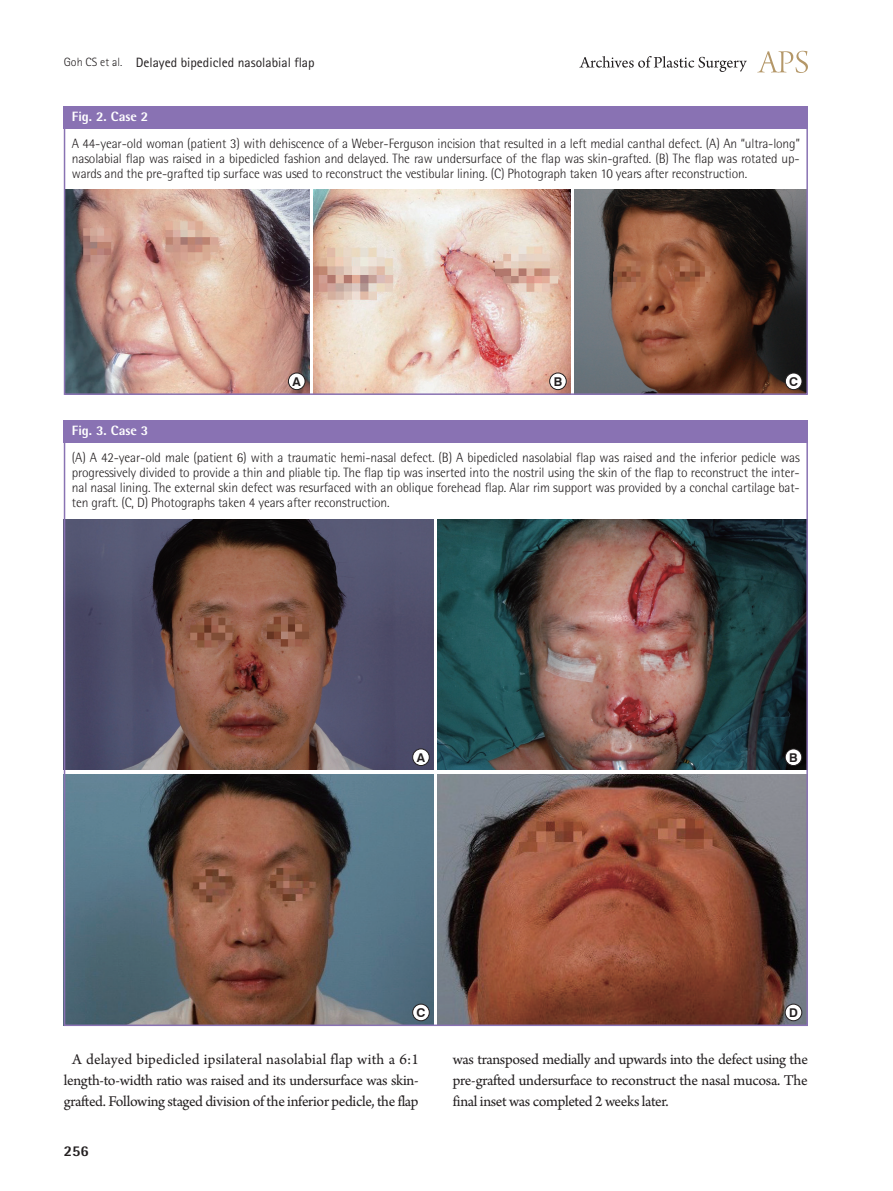
<style>
.page{position:relative;width:893px;height:1191px;background:#fff}
.page>*{position:absolute;margin:0;border:0;box-sizing:border-box;transform-origin:0 0}
.본문{font:15.75px/21px "Arno Pro";letter-spacing:-.02em;color:#231f20;text-align:center}
.t1{font:800 15px "Rotis Semi Sans Std";color:#231f20}
.그림설명{font:300 13.5px/15px "Rotis Semi Sans Std";letter-spacing:-.01em;color:#231f20;text-align:justify}
.t2{font:13.5px "Rotis Sans Serif Std";color:#231f20}
.표그림제목{font:800 13.5px "Rotis Semi Sans Std";color:#fff}
.t3{font:700 12.15px "Swiss 721 BT";color:#231f20}
.s1{font-weight:300;font-size:12px}
</style>
<div class="page">
<svg style="left:757px;top:51px;width:51px;height:22px"></svg>
<svg style="left:579px;top:56px;width:168px;height:16px"></svg>
<div style="left:64px;top:106px;width:744px;height:23px;background:#8972b3"></div>
<img style="left:67px;top:190px;width:242px;height:202px">
<img style="left:314px;top:190px;width:257px;height:202px">
<img style="left:575px;top:190px;width:230px;height:202px">
<div style="left:288px;top:373px;width:17px;height:16px;background:#fff;border-radius:50%"></div>
<div style="left:288px;top:373px;width:17px;height:17px;border:1px solid #231f20;border-radius:50%"></div>
<div style="left:550px;top:373px;width:16px;height:16px;background:#fff;border-radius:50%"></div>
<div style="left:549px;top:373px;width:17px;height:17px;border:1px solid #231f20;border-radius:50%"></div>
<div style="left:785px;top:373px;width:17px;height:16px;background:#fff;border-radius:50%"></div>
<div style="left:785px;top:373px;width:17px;height:17px;border:1px solid #231f20;border-radius:50%"></div>
<div style="left:64px;top:106px;width:744px;height:289px;border:2px solid #8972b3"></div>
<div style="left:64px;top:420px;width:744px;height:23px;background:#8972b3"></div>
<img style="left:67px;top:519px;width:367px;height:251px">
<img style="left:67px;top:774px;width:367px;height:249px">
<img style="left:438px;top:519px;width:367px;height:251px">
<img style="left:438px;top:774px;width:367px;height:249px">
<div style="left:413px;top:749px;width:16px;height:16px;background:#fff;border-radius:50%"></div>
<div style="left:412px;top:748px;width:17px;height:17px;border:1px solid #231f20;border-radius:50%"></div>
<div style="left:413px;top:1004px;width:16px;height:16px;background:#fff;border-radius:50%"></div>
<div style="left:412px;top:1004px;width:17px;height:17px;border:1px solid #231f20;border-radius:50%"></div>
<div style="left:785px;top:749px;width:17px;height:16px;background:#fff;border-radius:50%"></div>
<div style="left:785px;top:748px;width:17px;height:17px;border:1px solid #231f20;border-radius:50%"></div>
<div style="left:785px;top:1004px;width:17px;height:16px;background:#fff;border-radius:50%"></div>
<div style="left:785px;top:1004px;width:17px;height:17px;border:1px solid #231f20;border-radius:50%"></div>
<p class="t2" style="left:64px;top:54px;width:252px"><span class="s1">Goh CS et al.</span> Delayed bipedicled nasolabial flap</p>
<p class="표그림제목" style="left:72px;top:108px;width:78px">Fig. 2. Case 2</p>
<p class="그림설명" style="left:72px;top:136px;width:729px">A 44-year-old woman (patient 3) with dehiscence of a Weber-Ferguson incision that resulted in a left medial canthal defect. (A) An “ultra-long” nasolabial flap was raised in a bipedicled fashion and delayed. The raw undersurface of the flap was skin-grafted. (B) The flap was rotated up&shy;wards and the pre-grafted tip surface was used to reconstruct the vestibular lining. (C) Photograph taken 10 years after reconstruction.</p>
<p class="t3" style="left:293px;top:374px;width:10px">A</p>
<p class="t3" style="left:554px;top:374px;width:10px">B</p>
<p class="t3" style="left:789px;top:374px;width:10px">C</p>
<p class="표그림제목" style="left:72px;top:422px;width:78px">Fig. 3. Case 3</p>
<p class="그림설명" style="left:72px;top:450px;width:729px">(A) A 42-year-old male (patient 6) with a traumatic hemi-nasal defect. (B) A bipedicled nasolabial flap was raised and the inferior pedicle was progressively divided to provide a thin and pliable tip. The flap tip was inserted into the nostril using the skin of the flap to reconstruct the inter&shy;nal nasal lining. The external skin defect was resurfaced with an oblique forehead flap. Alar rim support was provided by a conchal cartilage bat&shy;ten graft. (C, D) Photographs taken 4 years after reconstruction.</p>
<p class="t3" style="left:417px;top:750px;width:10px">A</p>
<p class="t3" style="left:416px;top:1005px;width:10px">C</p>
<p class="t3" style="left:789px;top:750px;width:10px">B</p>
<p class="t3" style="left:789px;top:1005px;width:10px">D</p>
<p class="본문" style="left:64px;top:1050px;width:357px">A delayed bipedicled ipsilateral nasolabial flap with a 6:1 length-to-width ratio was raised and its undersurface was skin&shy;grafted. Following staged division of the inferior pedicle, the flap</p>
<p class="본문" style="left:453px;top:1050px;width:357px;text-align:justify">was transposed medially and upwards into the defect using the pre-grafted undersurface to reconstruct the nasal mucosa. The final inset was completed 2 weeks later.</p>
<p class="t1" style="left:64px;top:1141px;width:27px">256</p>
</div>
